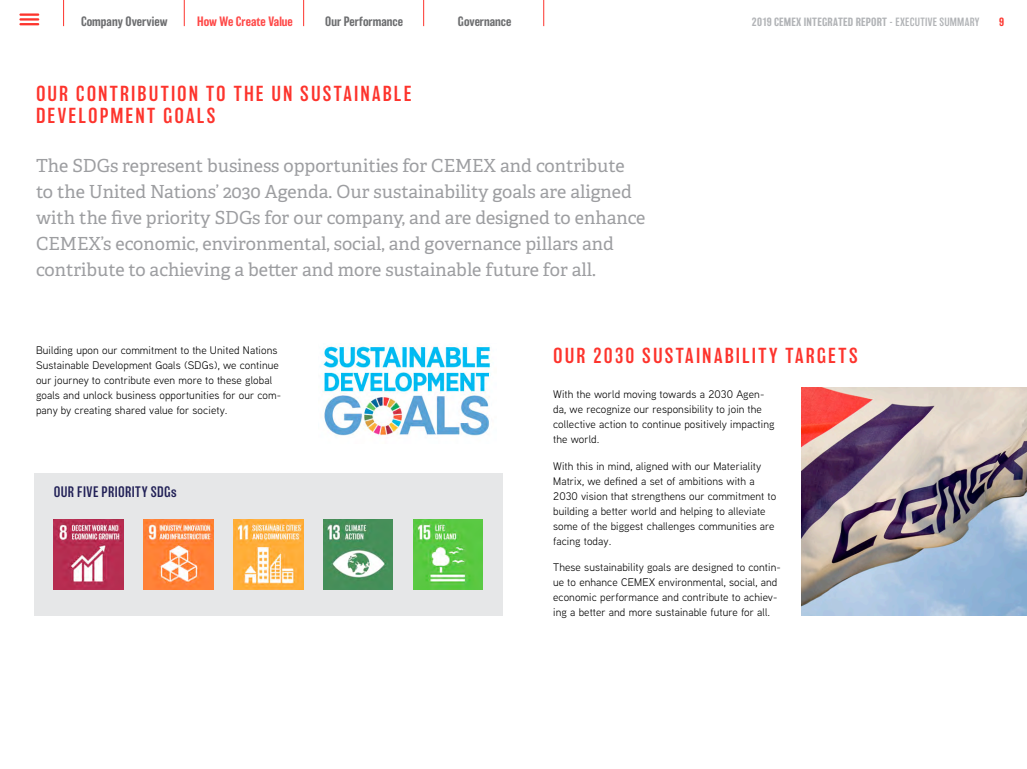
<style>
.page{position:relative;width:1027px;height:769px;background:#fff}
.page>*{position:absolute;margin:0;border:0;box-sizing:border-box;transform-origin:0 0}
.T1{font:300 20px/22px "Balboa";letter-spacing:.105em;color:#fd342d}
.Intro_gris{font:18px/26px "Adelle PE";color:#9d9ea1}
.T2{font:300 14px "Balboa";letter-spacing:.025em;color:#222157}
.t1{font:500 12.5px "Balboa";color:#6d6e70}
.t2{font:500 12.5px "Balboa";color:#fe4948}
.texto_gral{font:11px/15px "Aaux Next";letter-spacing:.01em;color:#000}
.t3{font:500 11px "Balboa";letter-spacing:.015em;color:#b1b3b6}
.t4{font:500 11px "Balboa";color:#fd342d}
.s1{font-weight:300}
</style>
<div class="page">
<hr style="left:19px;top:13px;width:20px;height:3px;background:#fd342d">
<hr style="left:19px;top:18px;width:20px;height:3px;background:#fd342d">
<hr style="left:19px;top:23px;width:20px;height:2px;background:#fd342d">
<svg style="left:184px;top:0;width:1px;height:26px"></svg>
<svg style="left:63px;top:0;width:1px;height:26px"></svg>
<svg style="left:303px;top:0;width:1px;height:26px"></svg>
<svg style="left:423px;top:0;width:1px;height:26px"></svg>
<svg style="left:543px;top:0;width:1px;height:26px"></svg>
<img style="left:801px;top:387px;width:225px;height:228px">
<img style="left:323px;top:346px;width:168px;height:90px">
<div style="left:35px;top:473px;width:468px;height:142px;background:#e6e7e8"></div>
<img style="left:54px;top:519px;width:69px;height:69px">
<img style="left:144px;top:519px;width:69px;height:69px">
<img style="left:233px;top:519px;width:70px;height:69px">
<img style="left:323px;top:519px;width:70px;height:69px">
<img style="left:413px;top:519px;width:69px;height:69px">
<p class="t1" style="left:81px;top:14px;width:88px">Company Overview</p>
<p class="t2" style="left:197px;top:15px;width:97px">How We Create Value</p>
<p class="t1" style="left:325px;top:14px;width:79px">Our Performance</p>
<p class="t1" style="left:458px;top:14px;width:55px">Governance</p>
<p class="t3" style="left:751px;top:16px;width:229px">2019 CEMEX INTEGRATED REPORT - <span class="s1">EXECUTIVE SUMMARY</span></p>
<p class="t4" style="left:998px;top:16px;width:6px">9</p>
<p class="T1" style="left:36px;top:82px;width:377px">OUR CONTRIBUTION TO THE UN SUSTAINABLE<br>DEVELOPMENT GOALS</p>
<p class="Intro_gris" style="left:36px;top:152px;width:610px">The SDGs represent business opportunities for CEMEX and contribute to the United Nations’ 2030 Agenda. Our sustainability goals are aligned with the five priority SDGs for our company, and are designed to enhance CEMEX’s economic, environmental, social, and governance pillars and contribute to achieving a better and more sustainable future for all.</p>
<p class="texto_gral" style="left:36px;top:342px;width:246px">Building upon our commitment to the United Nations Sustainable Development Goals (SDGs), we continue our journey to contribute even more to these global goals and unlock business opportunities for our com&shy;pany by creating shared value for society.</p>
<p class="T2" style="left:54px;top:483px;width:124px">OUR FIVE PRIORITY SDGs</p>
<p class="T1" style="left:553px;top:344px;width:306px">OUR 2030 SUSTAINABILITY TARGETS</p>
<p class="texto_gral" style="left:553px;top:386px;width:223px">With the world moving towards a 2030 Agen&shy;da, we recognize our responsibility to join the collective action to continue positively impacting the world.</p>
<p class="texto_gral" style="left:553px;top:458px;width:224px">With this in mind, aligned with our Materiality Matrix, we defined a set of ambitions with a 2030 vision that strengthens our commitment to building a better world and helping to alleviate some of the biggest challenges communities are facing today.</p>
<p class="texto_gral" style="left:553px;top:559px;width:229px">These sustainability goals are designed to contin&shy;ue to enhance CEMEX environmental, social, and economic performance and contribute to achiev&shy;ing a better and more sustainable future for all.</p>
</div>
